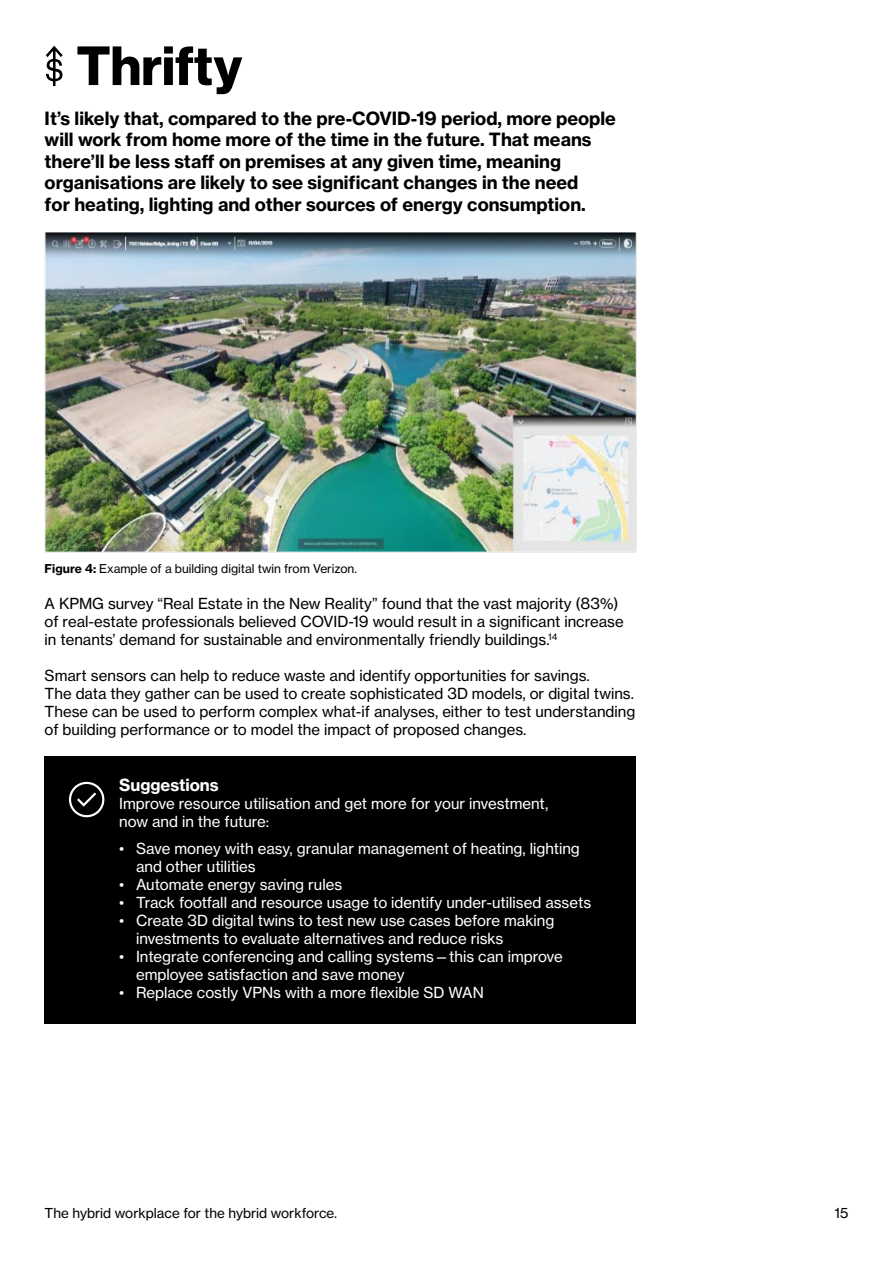
<style>
.page{position:relative;width:893px;height:1263px;background:#fff}
.page>*{position:absolute;margin:0;border:0;box-sizing:border-box;transform-origin:0 0}
.t1{font:700 54px "Verizon NHGDS";color:#000}
.t2{font:700 18px/21.6px "Verizon NHGTX";color:#000}
.t3{font:700 16.5px "Verizon NHGTX";color:#fff}
.t4{font:15px/18px "Verizon NHGTX";color:#000}
.t5{font:15px/18px "Verizon NHGTX";color:#fff}
.t6{font:13.5px "Verizon NHGTX";color:#000}
.t7{font:12px "Verizon NHGTX";color:#000}
.s1{font-weight:700}
</style>
<div class="page">
<svg style="left:46px;top:46px;width:17px;height:40px"></svg>
<img style="left:45px;top:233px;width:591px;height:319px">
<div style="left:45px;top:756px;width:591px;height:268px;background:#000"></div>
<svg style="left:69px;top:782px;width:35px;height:35px"></svg>
<h1 class="t1" style="left:77px;top:35px;width:167px">Thrifty</h1>
<p class="t2" style="left:45px;top:107px;width:573px">It’s likely that, compared to the pre-COVID-19 period, more people will work from home more of the time in the future. That means there’ll be less staff on premises at any given time, meaning organisations are likely to see significant changes in the need<br>for heating, lighting and other sources of energy consumption.</p>
<p class="t7" style="left:45px;top:561px;width:314px"><span class="s1">Figure 4:</span> Example of a building digital twin from Verizon.</p>
<p class="t4" style="left:45px;top:594px;width:581px">A KPMG survey “Real Estate in the New Reality” found that the vast majority (83%) of real-estate professionals believed COVID-19 would result in a significant increase in tenants’ demand for sustainable and environmentally friendly buildings.<sup>14</sup></p>
<p class="t4" style="left:45px;top:666px;width:592px">Smart sensors can help to reduce waste and identify opportunities for savings.<br>The data they gather can be used to create sophisticated 3D models, or digital twins.<br>These can be used to perform complex what-if analyses, either to test understanding of building performance or to model the impact of proposed changes.</p>
<p class="t3" style="left:119px;top:775px;width:101px">Suggestions</p>
<p class="t5" style="left:119px;top:794px;width:431px">Improve resource utilisation and get more for your investment, now and in the future:</p>
<p class="t5" style="left:136px;top:839px;width:445px;text-indent:-17px">• Save money with easy, granular management of heating, lighting and other utilities</p>
<p class="t5" style="left:119px;top:875px;width:225px">• Automate energy saving rules</p>
<p class="t5" style="left:119px;top:893px;width:474px">• Track footfall and resource usage to identify under-utilised assets</p>
<p class="t5" style="left:136px;top:911px;width:420px;text-indent:-17px">• Create 3D digital twins to test new use cases before making investments to evaluate alternatives and reduce risks</p>
<p class="t5" style="left:136px;top:947px;width:428px;text-indent:-17px">• Integrate conferencing and calling systems—this can improve employee satisfaction and save money</p>
<p class="t5" style="left:119px;top:983px;width:366px">• Replace costly VPNs with a more flexible SD WAN</p>
<p class="t6" style="left:45px;top:1205px;width:294px">The hybrid workplace for the hybrid workforce.</p>
<p class="t6" style="left:834px;top:1205px;width:15px">15</p>
</div>
